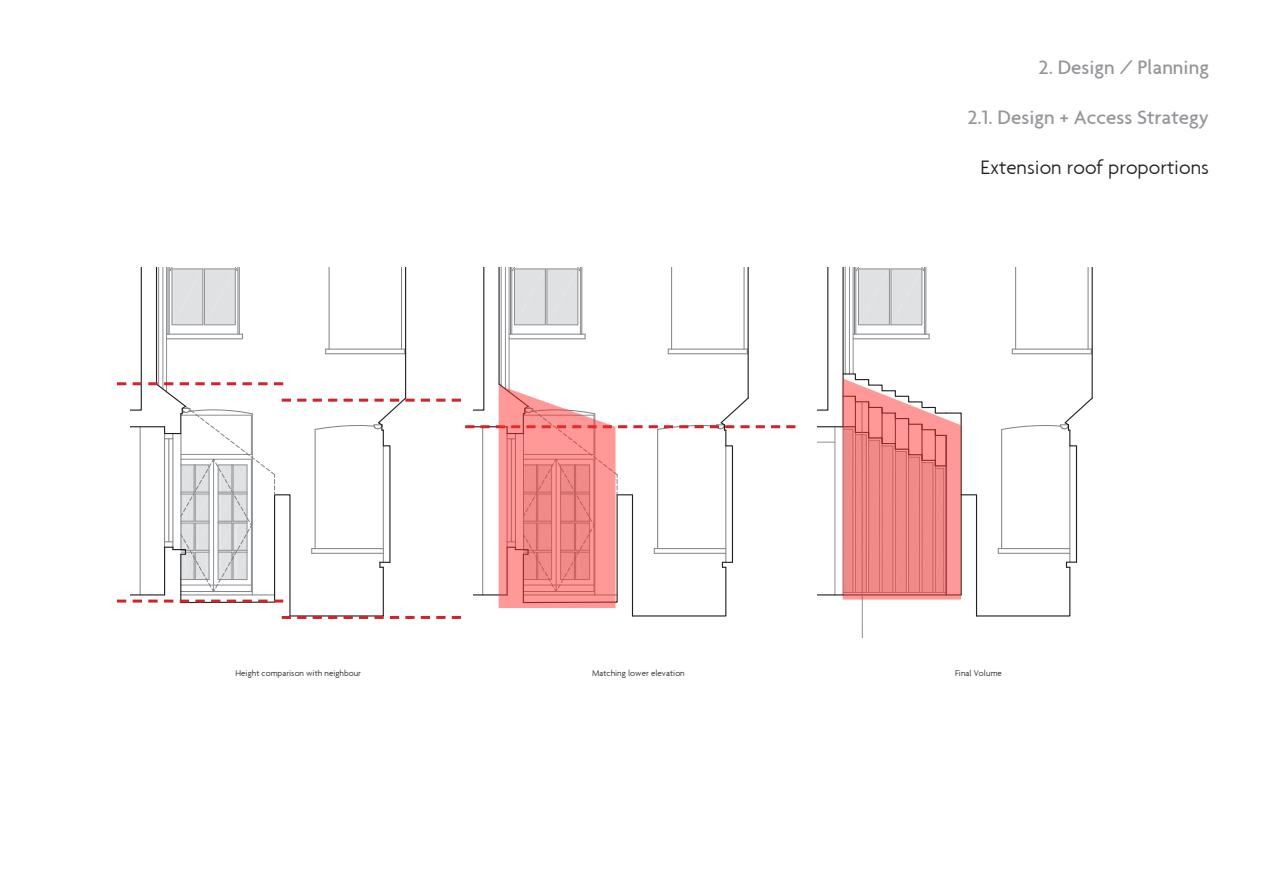
<style>
.page{position:relative;width:1263px;height:893px;background:#fff}
.page>*{position:absolute;margin:0;border:0;box-sizing:border-box;transform-origin:0 0}
.t1{font:500 21px "Agenda";color:#939598}
.t2{font:300 21px "Agenda";color:#231f20}
.t3{font:300 9px "Agenda";color:#231f20}
</style>
<div class="page">
<svg style="left:117px;top:268px;width:678px;height:351px"></svg>
<svg style="left:817px;top:268px;width:276px;height:370px"></svg>
<p class="t1" style="left:1039px;top:54px;width:172px">2. Design / Planning</p>
<p class="t1" style="left:967px;top:104px;width:243px">2.1. Design + Access Strategy</p>
<p class="t2" style="left:980px;top:155px;width:230px">Extension roof proportions</p>
<p class="t3" style="left:236px;top:668px;width:127px">Height comparison with neighbour</p>
<p class="t3" style="left:955px;top:668px;width:48px">Final Volume</p>
<p class="t3" style="left:592px;top:668px;width:94px">Matching lower elevation</p>
</div>
